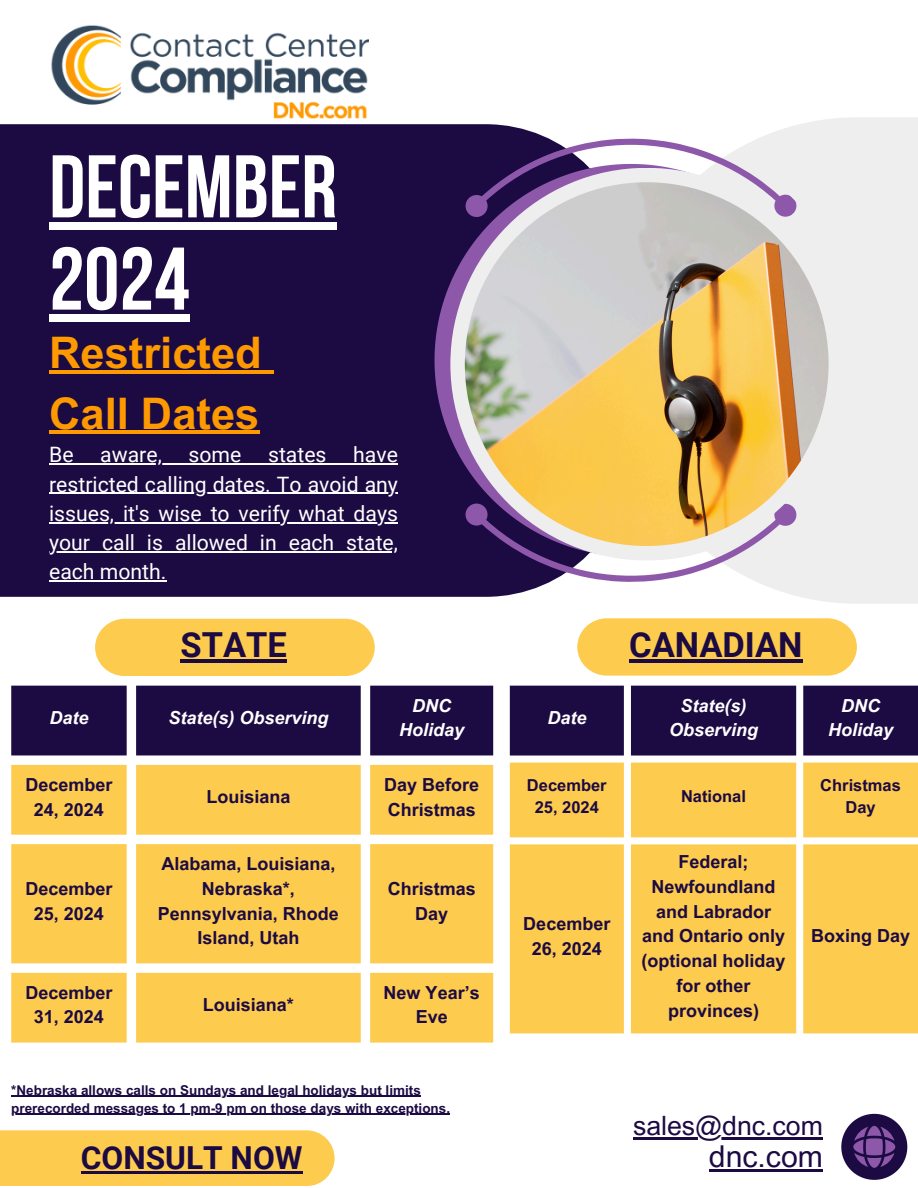
<style>
.page{position:relative;width:918px;height:1188px;background:#fff}
.page>*{position:absolute;margin:0;border:0;box-sizing:border-box;transform-origin:0 0}
.t1{font:700 88.65px/92.2px "Bebas Neue";color:#fff}
.t2{font:700 43.5px/60.8px "Arial MT Pro";color:#f90}
.t3{font:700 34.5px "Roboto";color:#1c0a43}
.t4{font:700 31.65px "Roboto";color:#1c0a43}
.t5{font:30.15px "Arial MT Pro";color:#1c0a43}
.t6{font:26.7px "Arial MT Pro";color:#1c0a43}
.t7{font:21.15px/29.2px "Roboto";color:#fff}
.t8{font:700 18px/24.8px "Arial MT Pro";color:#1c0a43;text-align:center}
.t9{font:italic 700 18px/24.8px "Arial MT Pro";color:#fff;text-align:center}
.t10{font:700 16.5px/22.5px "Arial MT Pro";color:#1c0a43;text-align:center}
.t11{font:700 13.5px "Arial MT Pro";color:#1c0a43}
</style>
<div class="page">
<div style="left:0;top:124px;width:353px;height:473px;background:#1c0a43"></div>
<div style="left:614px;top:117px;width:304px;height:487px;background:#eee"></div>
<div style="left:95px;top:619px;width:280px;height:57px;background:#fdcb4d"></div>
<svg style="left:353px;top:117px;width:491px;height:521px;fill:#1c0a43"></svg>
<svg style="left:401px;top:130px;width:443px;height:461px;fill:#1c0a43"></svg>
<svg style="left:447px;top:176px;width:368px;height:368px"></svg>
<svg style="left:461px;top:117px;width:340px;height:181px"></svg>
<svg style="left:461px;top:430px;width:340px;height:208px"></svg>
<div style="left:450px;top:168px;width:393px;height:392px;background:#eee;border-radius:50%"></div>
<img style="left:465px;top:182px;width:364px;height:364px;border-radius:50%">
<svg style="left:841px;top:1114px;width:66px;height:66px"></svg>
<hr style="left:49px;top:463px;width:349px;height:2px;background:#fff">
<hr style="left:49px;top:493px;width:349px;height:1px;background:#fff">
<hr style="left:49px;top:522px;width:349px;height:1px;background:#fff">
<hr style="left:49px;top:551px;width:349px;height:1px;background:#fff">
<hr style="left:49px;top:580px;width:117px;height:2px;background:#fff">
<div style="left:49px;top:222px;width:288px;height:8px;background:#fff"></div>
<div style="left:49px;top:314px;width:141px;height:8px;background:#fff"></div>
<hr style="left:181px;top:659px;width:106px;height:4px;background:#1c0a43">
<div style="left:0;top:1130px;width:335px;height:56px;background:#fdcb4d"></div>
<hr style="left:81px;top:1171px;width:222px;height:3px;background:#1c0a43">
<img style="left:49px;top:25px;width:320px;height:112px">
<hr style="left:49px;top:370px;width:213px;height:3px;background:#f90">
<svg style="left:262px;top:370px;width:12px;height:3px"></svg>
<hr style="left:49px;top:431px;width:210px;height:3px;background:#f90">
<div style="left:11px;top:686px;width:482px;height:69px;background:#1c0a43"></div>
<svg style="left:11px;top:765px;width:482px;height:278px;background:#fdd05f"></svg>
<hr style="left:11px;top:1096px;width:410px;height:1px;background:#1c0a43">
<hr style="left:11px;top:1114px;width:439px;height:1px;background:#1c0a43">
<div style="left:510px;top:686px;width:408px;height:70px;background:#1c0a43"></div>
<div style="left:510px;top:763px;width:408px;height:270px;background:#fdcb4d"></div>
<svg style="left:577px;top:618px;width:280px;height:58px;background:#facb57"></svg>
<hr style="left:629px;top:659px;width:174px;height:3px;background:#1c0a43">
<hr style="left:709px;top:1169px;width:114px;height:3px;background:#1c0a43">
<hr style="left:633px;top:1137px;width:190px;height:2px;background:#1c0a43">
<h2 class="t1" style="left:49px;top:149px;width:289px">DECEMBER<br>2024</h2>
<p class="t2" style="left:49px;top:328px;width:214px">Restricted<br>Call Dates</p>
<p class="t7" style="left:49px;top:440px;width:26px">Be</p>
<p class="t7" style="left:100px;top:440px;width:63px">aware,</p>
<p class="t7" style="left:189px;top:440px;width:54px">some</p>
<p class="t7" style="left:268px;top:440px;width:60px">states</p>
<p class="t7" style="left:353px;top:440px;width:46px">have</p>
<p class="t7" style="left:49px;top:470px;width:350px">restricted calling dates. To avoid any</p>
<h3 class="t7" style="left:49px;top:499px;width:350px">issues, it's wise to verify what days</h3>
<h1 class="t7" style="left:49px;top:528px;width:350px">your call is allowed in each state, each month.</h1>
<h6 class="t3" style="left:181px;top:625px;width:108px">STATE</h6>
<p class="t9" style="left:49px;top:707px;width:41px">Date</p>
<p class="t9" style="left:168px;top:707px;width:162px">State(s) Observing</p>
<p class="t8" style="left:25px;top:774px;width:89px">December<br>24, 2024</p>
<p class="t8" style="left:25px;top:878px;width:89px">December<br>25, 2024</p>
<p class="t8" style="left:25px;top:982px;width:89px">December<br>31, 2024</p>
<p class="t8" style="left:206px;top:787px;width:86px">Louisiana</p>
<p class="t8" style="left:158px;top:854px;width:183px">Alabama, Louisiana,<br>Nebraska*,<br>Pennsylvania, Rhode<br>Island, Utah</p>
<p class="t8" style="left:203px;top:995px;width:93px">Louisiana*</p>
<p class="t9" style="left:399px;top:695px;width:67px">DNC<br>Holiday</p>
<p class="t8" style="left:384px;top:774px;width:97px;text-align:left">Day Before<br>Christmas</p>
<p class="t8" style="left:388px;top:878px;width:90px">Christmas<br>Day</p>
<p class="t8" style="left:384px;top:982px;width:98px">New Year’s<br>Eve</p>
<p class="t11" style="left:11px;top:1085px;width:411px">*Nebraska allows calls on Sundays and legal holidays but limits</p>
<p class="t11" style="left:11px;top:1103px;width:440px">prerecorded messages to 1 pm-9 pm on those days with exceptions.</p>
<h3 class="t4" style="left:81px;top:1140px;width:223px">CONSULT NOW</h3>
<p class="t9" style="left:547px;top:707px;width:41px">Date</p>
<h4 class="t3" style="left:629px;top:625px;width:175px">CANADIAN</h4>
<p class="t9" style="left:669px;top:695px;width:91px">State(s)<br>Observing</p>
<p class="t9" style="left:828px;top:695px;width:67px">DNC<br>Holiday</p>
<p class="t10" style="left:527px;top:776px;width:81px">December<br>25, 2024</p>
<p class="t10" style="left:681px;top:787px;width:67px">National</p>
<p class="t10" style="left:820px;top:776px;width:82px">Christmas<br>Day</p>
<p class="t8" style="left:523px;top:913px;width:89px">December<br>26, 2024</p>
<h3 class="t8" style="left:642px;top:852px;width:146px">Federal;<br>Newfoundland and Labrador and Ontario only (optional holiday for other provinces)</h3>
<h5 class="t8" style="left:811px;top:926px;width:101px">Boxing Day</h5>
<p class="t6" style="left:633px;top:1115px;width:191px">sales@dnc.com</p>
<p class="t5" style="left:709px;top:1145px;width:115px">dnc.com</p>
</div>
